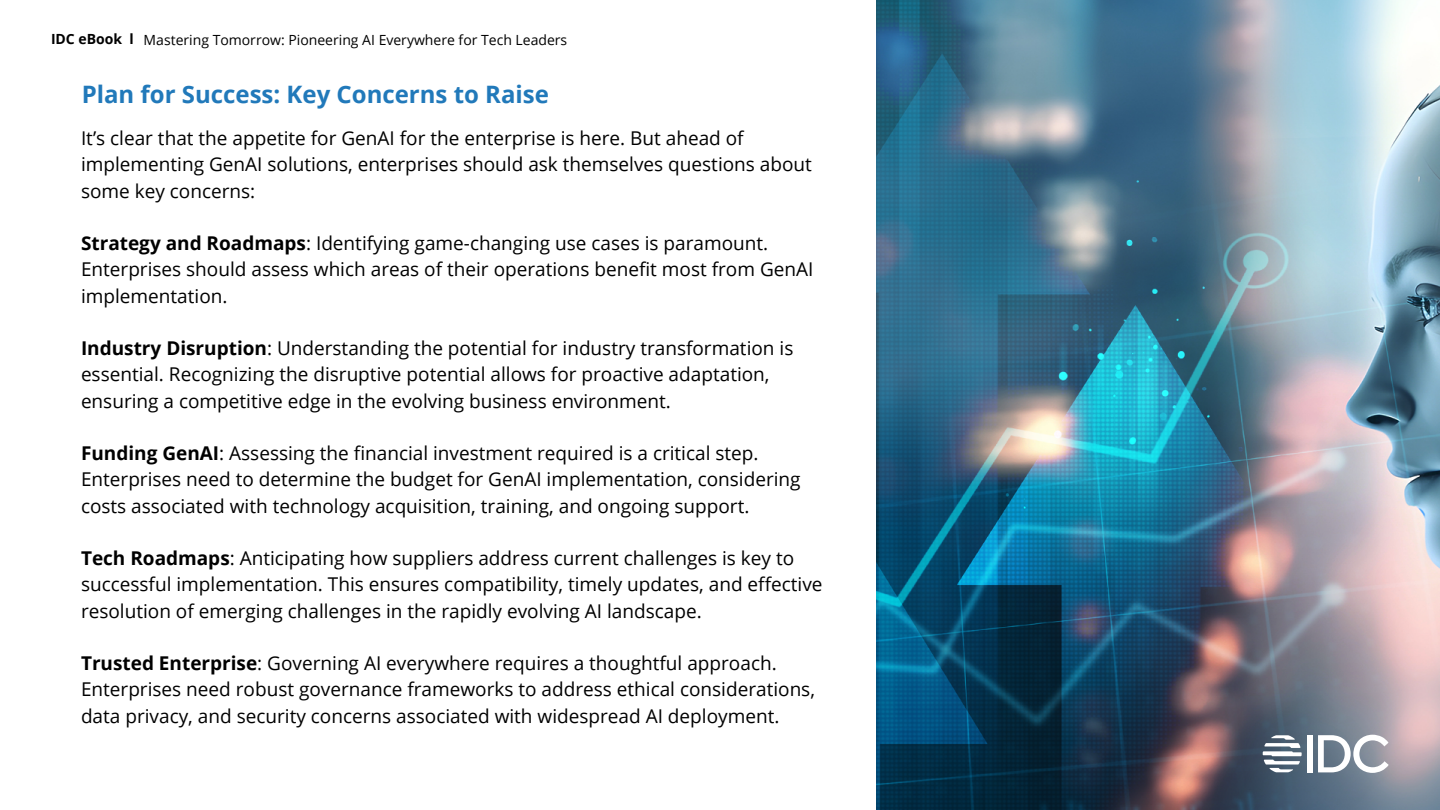
<style>
.page{position:relative;width:1440px;height:810px;background:#fff}
.page>*{position:absolute;margin:0;border:0;box-sizing:border-box;transform-origin:0 0}
.t1{font:700 24px "Open Sans";color:#2179ba}
.t2{font:19px/26.2px "Open Sans";color:#000}
.t3{font:14px "Open Sans";color:#000}
.t4{font:700 14px "Open Sans";color:#000}
.s1{font-weight:700}
</style>
<div class="page">
<img style="left:876px;top:0;width:564px;height:810px">
<div style="left:1307px;top:735px;width:6px;height:37px;background:#fff"></div>
<svg style="left:1318px;top:735px;width:71px;height:38px"></svg>
<svg style="left:1263px;top:735px;width:39px;height:37px"></svg>
<p class="t4" style="left:51px;top:29px;width:84px">IDC eBook l</p>
<p class="t3" style="left:144px;top:30px;width:425px">Mastering Tomorrow: Pioneering AI Everywhere for Tech Leaders</p>
<p class="t1" style="left:82px;top:78px;width:469px">Plan for Success: Key Concerns to Raise</p>
<p class="t2" style="left:81px;top:125px;width:732px">It’s clear that the appetite for GenAI for the enterprise is here. But ahead of implementing GenAI solutions, enterprises should ask themselves questions about some key concerns:</p>
<p class="t2" style="left:81px;top:230px;width:734px"><span class="s1">Strategy and Roadmaps</span>: Identifying game-changing use cases is paramount.<br>Enterprises should assess which areas of their operations benefit most from GenAI implementation.</p>
<p class="t2" style="left:81px;top:335px;width:714px"><span class="s1">Industry Disruption</span>: Understanding the potential for industry transformation is essential. Recognizing the disruptive potential allows for proactive adaptation, ensuring a competitive edge in the evolving business environment.</p>
<p class="t2" style="left:81px;top:440px;width:721px"><span class="s1">Funding GenAI</span>: Assessing the financial investment required is a critical step.<br>Enterprises need to determine the budget for GenAI implementation, considering costs associated with technology acquisition, training, and ongoing support.</p>
<p class="t2" style="left:81px;top:545px;width:743px"><span class="s1">Tech Roadmaps</span>: Anticipating how suppliers address current challenges is key to successful implementation. This ensures compatibility, timely updates, and effective resolution of emerging challenges in the rapidly evolving AI landscape.</p>
<p class="t2" style="left:81px;top:650px;width:736px"><span class="s1">Trusted Enterprise</span>: Governing AI everywhere requires a thoughtful approach.<br>Enterprises need robust governance frameworks to address ethical considerations, data privacy, and security concerns associated with widespread AI deployment.</p>
</div>
